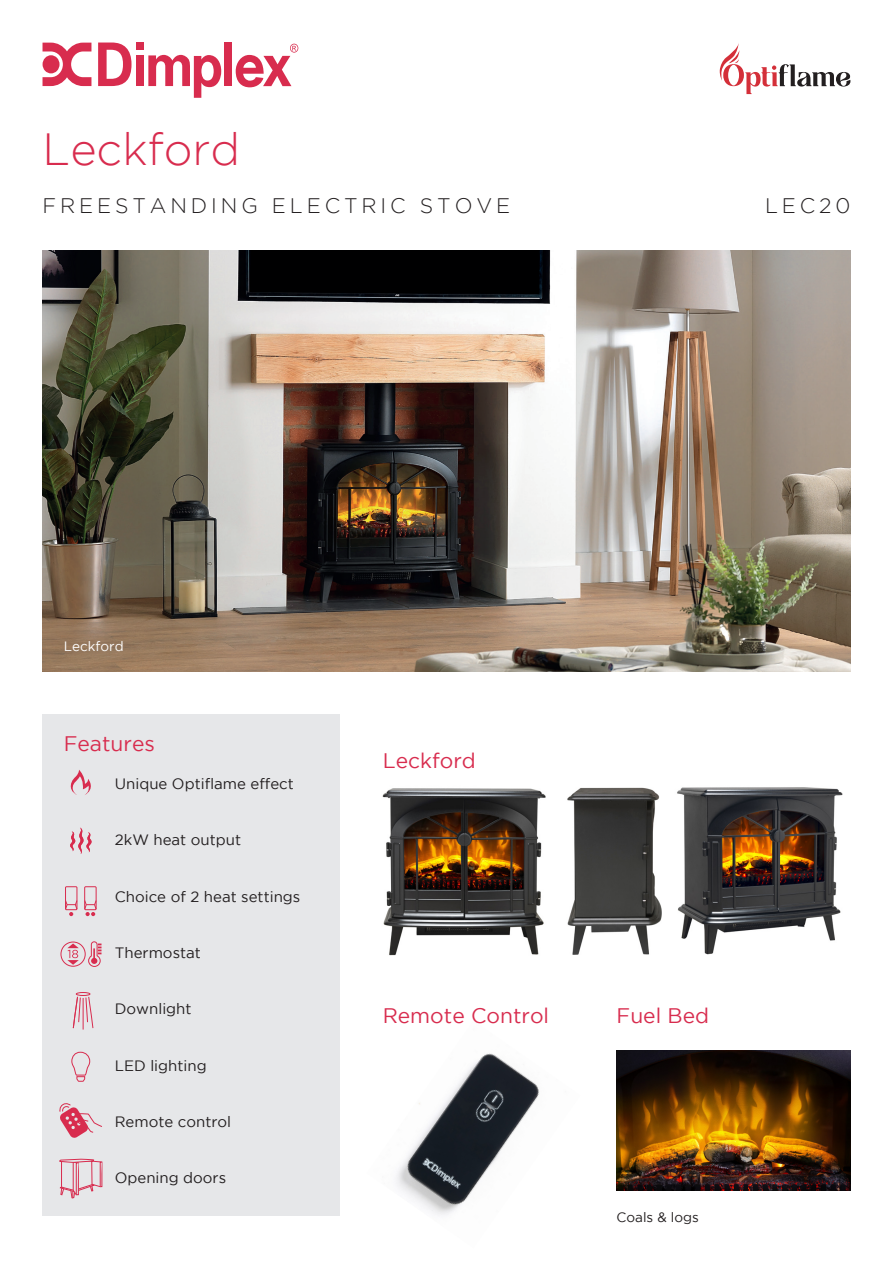
<style>
.page{position:relative;width:893px;height:1263px;background:#fff}
.page>*{position:absolute;margin:0;border:0;box-sizing:border-box;transform-origin:0 0}
.t1{font:300 45px "Gotham";color:#d82c4e}
.t2{font:21px "Gotham";color:#d82c4e}
.t3{font:300 21px "Gotham";letter-spacing:.185em;color:#231f20}
.t4{font:15px "Gotham";color:#231f20}
.t5{font:13.5px "Gotham";color:#231f20}
.t6{font:13.5px "Gotham";color:#fff}
</style>
<div class="page">
<img style="left:580px;top:787px;width:35px;height:162px">
<img style="left:615px;top:787px;width:228px;height:168px">
<div style="left:43px;top:714px;width:297px;height:502px;background:#e6e7e9"></div>
<img style="left:617px;top:1050px;width:233px;height:141px">
<img style="left:396px;top:1053px;width:143px;height:162px">
<img style="left:43px;top:251px;width:807px;height:421px">
<svg style="left:43px;top:43px;width:48px;height:43px"></svg>
<svg style="left:98px;top:42px;width:34px;height:44px"></svg>
<div style="left:136px;top:55px;width:8px;height:31px;background:#d82c4e"></div>
<div style="left:136px;top:43px;width:8px;height:7px;background:#d82c4e"></div>
<div style="left:224px;top:43px;width:8px;height:43px;background:#d82c4e"></div>
<svg style="left:148px;top:55px;width:73px;height:43px"></svg>
<svg style="left:236px;top:44px;width:62px;height:43px"></svg>
<div style="left:61px;top:942px;width:25px;height:24px;border:1px solid #d82c4e;border-radius:50%"></div>
<svg style="left:88px;top:941px;width:13px;height:26px"></svg>
<svg style="left:67px;top:943px;width:12px;height:22px"></svg>
<div style="left:65px;top:886px;width:12px;height:24px;border:1px solid #d82c4e"></div>
<div style="left:84px;top:886px;width:12px;height:24px;border:1px solid #d82c4e"></div>
<svg style="left:65px;top:899px;width:13px;height:17px"></svg>
<svg style="left:84px;top:899px;width:13px;height:17px"></svg>
<svg style="left:59px;top:1103px;width:43px;height:35px"></svg>
<svg style="left:70px;top:770px;width:21px;height:25px"></svg>
<svg style="left:70px;top:827px;width:22px;height:27px"></svg>
<svg style="left:71px;top:1052px;width:19px;height:30px"></svg>
<div style="left:76px;top:992px;width:14px;height:4px;border:1px solid #d82c4e;border-radius:50%"></div>
<svg style="left:73px;top:996px;width:21px;height:33px"></svg>
<svg style="left:720px;top:43px;width:130px;height:51px"></svg>
<svg style="left:59px;top:1159px;width:44px;height:40px"></svg>
<img style="left:382px;top:788px;width:198px;height:168px">
<p class="t1" style="left:43px;top:124px;width:199px">Leckford</p>
<p class="t3" style="left:43px;top:194px;width:469px">FREESTANDING ELECTRIC STOVE</p>
<p class="t3" style="left:765px;top:194px;width:87px">LEC20</p>
<p class="t6" style="left:64px;top:638px;width:61px">Leckford</p>
<p class="t2" style="left:64px;top:732px;width:93px">Features</p>
<p class="t4" style="left:115px;top:775px;width:181px">Unique Optiflame effect</p>
<p class="t4" style="left:115px;top:832px;width:128px">2kW heat output</p>
<p class="t4" style="left:115px;top:888px;width:187px">Choice of 2 heat settings</p>
<p class="t4" style="left:115px;top:944px;width:88px">Thermostat</p>
<p class="t4" style="left:115px;top:1001px;width:78px">Downlight</p>
<p class="t4" style="left:115px;top:1057px;width:93px">LED lighting</p>
<p class="t4" style="left:115px;top:1113px;width:118px">Remote control</p>
<p class="t4" style="left:115px;top:1169px;width:113px">Opening doors</p>
<p class="t2" style="left:383px;top:749px;width:95px">Leckford</p>
<p class="t2" style="left:383px;top:1004px;width:168px">Remote Control</p>
<p class="t2" style="left:617px;top:1004px;width:94px">Fuel Bed</p>
<p class="t5" style="left:617px;top:1209px;width:84px">Coals &amp; logs</p>
</div>
